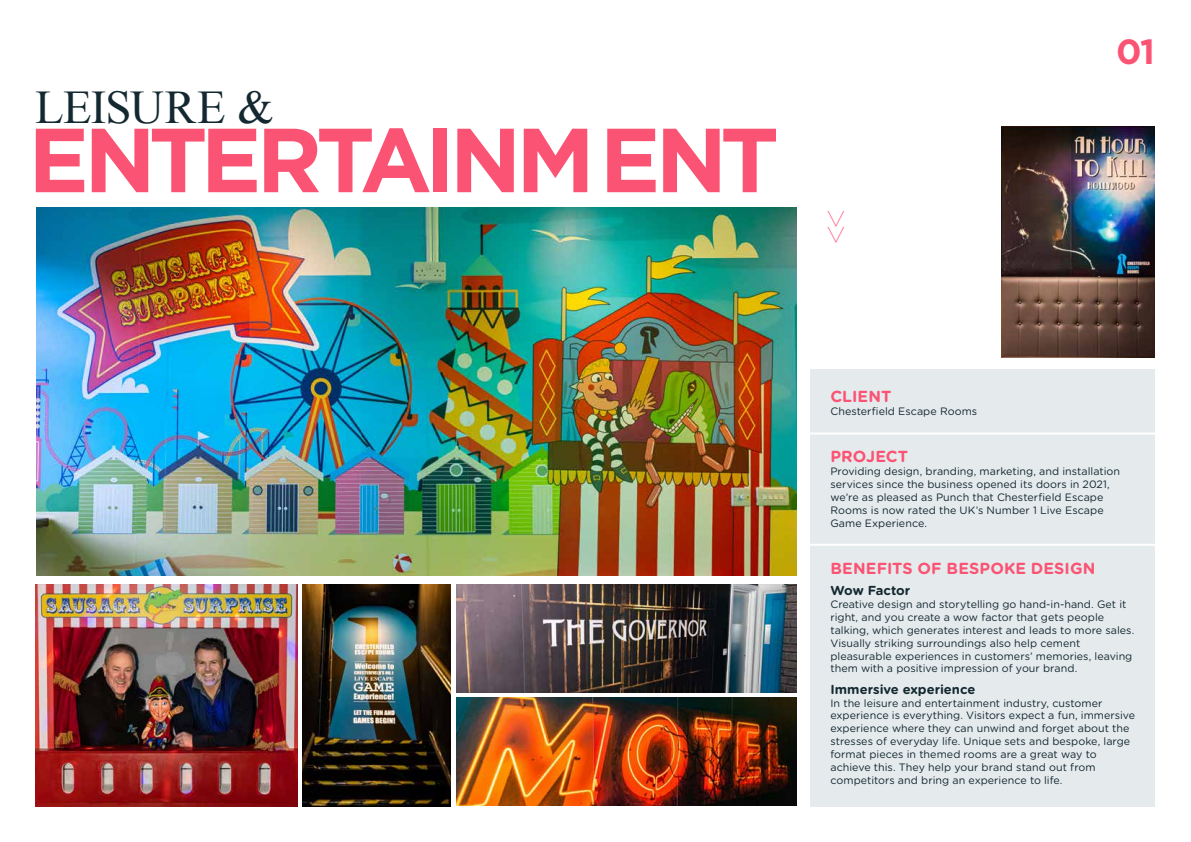
<style>
.page{position:relative;width:1191px;height:842px;background:#fff}
.page>*{position:absolute;margin:0;border:0;box-sizing:border-box;transform-origin:0 0}
.t1{font:700 90.7px "Gotham";letter-spacing:-.065em;color:#fb5373}
.t2{font:46.8px "Times New Roman";letter-spacing:-.02em;color:#132830}
.t3{font:700 35px "Gotham";color:#fb5373}
.t4{font:100 34.7px "Gotham";color:#fb5373}
.t5{font:700 16px "Gotham Rounded";letter-spacing:.005em;color:#fb5373}
.t6{font:700 13px "Gotham Rounded";color:#132830}
.t7{font:10.7px/12.8px "Gotham Rounded";color:#132830}
</style>
<div class="page">
<img style="left:36px;top:208px;width:760px;height:367px">
<div style="left:810px;top:369px;width:345px;height:438px;background:#e5eaed"></div>
<hr style="left:803px;top:432px;width:356px;height:2px;background:#fff">
<hr style="left:803px;top:544px;width:356px;height:2px;background:#fff">
<img style="left:35px;top:584px;width:262px;height:223px">
<img style="left:456px;top:584px;width:340px;height:109px">
<img style="left:456px;top:697px;width:340px;height:109px">
<img style="left:302px;top:584px;width:149px;height:223px">
<img style="left:1001px;top:127px;width:154px;height:231px">
<h2 class="t2" style="left:35px;top:76px;width:240px">LEISURE &amp;</h2>
<h1 class="t1" style="left:28px;top:100px;width:752px">ENTERTAINMENT</h1>
<h3 class="t4" style="left:857px;top:208px;width:38px;rotate:90deg">&gt;&gt;</h3>
<h3 class="t3" style="left:1116px;top:28px;width:40px">01</h3>
<h3 class="t5" style="left:830px;top:385px;width:62px">CLIENT</h3>
<p class="t7" style="left:830px;top:404px;width:148px">Chesterfield Escape Rooms</p>
<h3 class="t5" style="left:830px;top:445px;width:79px">PROJECT</h3>
<p class="t7" style="left:830px;top:464px;width:291px">Providing design, branding, marketing, and installation services since the business opened its doors in 2021, we’re as pleased as Punch that Chesterfield Escape Rooms is now rated the UK’s Number 1 Live Escape Game Experience.</p>
<h3 class="t5" style="left:830px;top:557px;width:266px">BENEFITS OF BESPOKE DESIGN</h3>
<p class="t6" style="left:830px;top:581px;width:81px">Wow Factor</p>
<p class="t7" style="left:830px;top:598px;width:305px">Creative design and storytelling go hand-in-hand. Get it right, and you create a wow factor that gets people talking, which generates interest and leads to more sales.<br>Visually striking surroundings also help cement pleasurable experiences in customers’ memories, leaving them with a positive impression of your brand.</p>
<p class="t6" style="left:830px;top:680px;width:146px">Immersive experience</p>
<p class="t7" style="left:830px;top:696px;width:306px">In the leisure and entertainment industry, customer experience is everything. Visitors expect a fun, immersive experience where they can unwind and forget about the stresses of everyday life. Unique sets and bespoke, large format pieces in themed rooms are a great way to achieve this. They help your brand stand out from competitors and bring an experience to life.</p>
</div>
